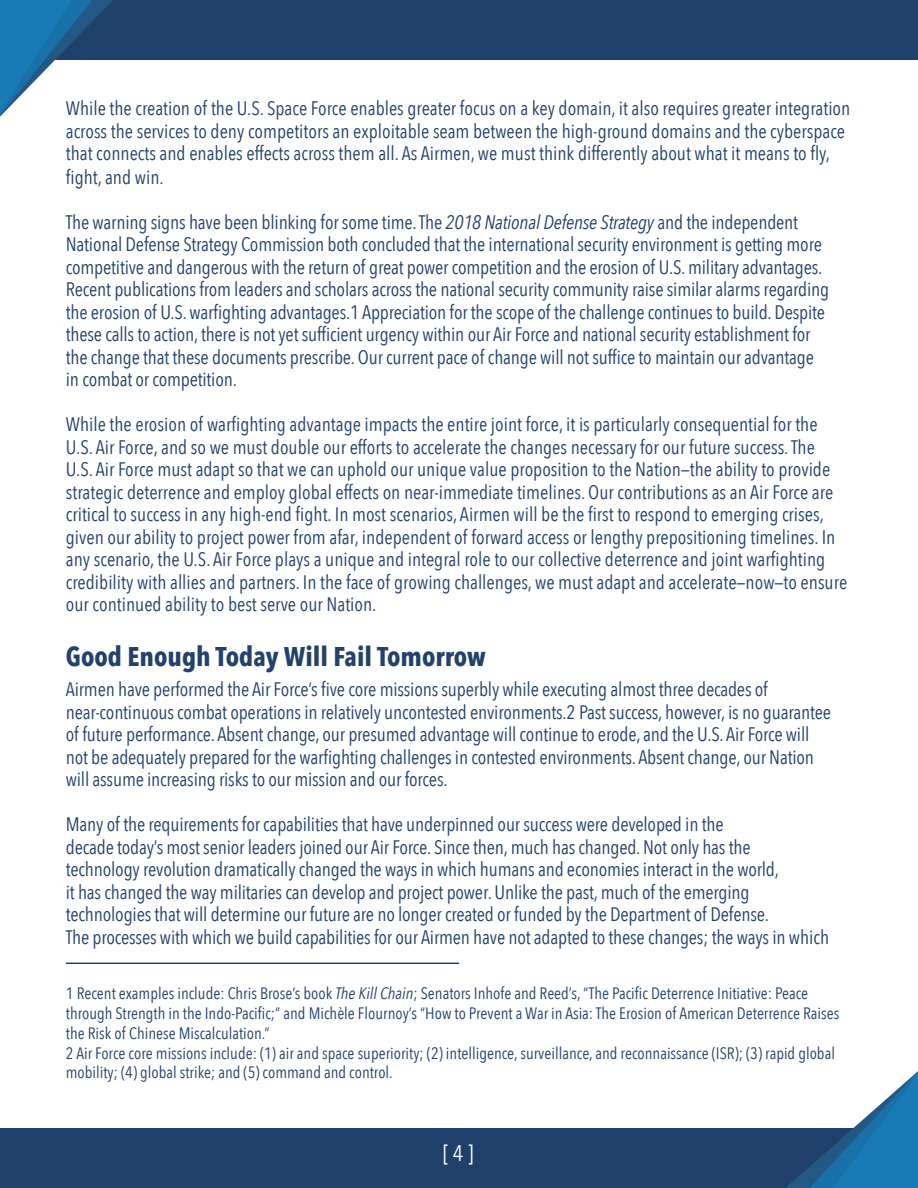
<style>
.page{position:relative;width:918px;height:1188px;background:#fff}
.page>*{position:absolute;margin:0;border:0;box-sizing:border-box;transform-origin:0 0}
.t1{font:700 27px "Avenir Next Condensed";color:#22416b}
.t2{font:22.5px "Avenir Next Condensed";color:#fff}
.t3{font:19.5px "Avenir Next Condensed";letter-spacing:-.01em;color:#22416b}
.t4{font:16.5px "Avenir Next Condensed";color:#22416b}
.s1{font-style:italic}
</style>
<div class="page">
<div style="left:0;top:1128px;width:918px;height:60px;background:#20406c"></div>
<svg style="left:786px;top:1071px;width:132px;height:117px"></svg>
<div style="left:0;top:0;width:918px;height:60px;background:#20406c"></div>
<svg style="left:0;top:0;width:113px;height:117px"></svg>
<hr style="left:66px;top:963px;width:393px;height:1px;background:#22416b">
<p class="t3" style="left:66px;top:92px;width:786px">While the creation of the U.S. Space Force enables greater focus on a key domain, it also requires greater integration</p>
<p class="t3" style="left:66px;top:115px;width:781px">across the services to deny competitors an exploitable seam between the high-ground domains and the cyberspace</p>
<p class="t3" style="left:66px;top:137px;width:766px">that connects and enables effects across them all. As Airmen, we must think differently about what it means to fly,</p>
<p class="t3" style="left:66px;top:160px;width:99px">fight, and win.</p>
<p class="t3" style="left:66px;top:205px;width:734px">The warning signs have been blinking for some time. The <span class="s1">2018 National Defense Strategy</span> and the independent</p>
<p class="t3" style="left:66px;top:228px;width:758px">National Defense Strategy Commission both concluded that the international security environment is getting more</p>
<p class="t3" style="left:66px;top:250px;width:758px">competitive and dangerous with the return of great power competition and the erosion of U.S. military advantages.</p>
<p class="t3" style="left:66px;top:273px;width:765px">Recent publications from leaders and scholars across the national security community raise similar alarms regarding</p>
<p class="t3" style="left:66px;top:295px;width:761px">the erosion of U.S. warfighting advantages.1 Appreciation for the scope of the challenge continues to build. Despite</p>
<p class="t3" style="left:66px;top:318px;width:746px">these calls to action, there is not yet sufficient urgency within our Air Force and national security establishment for</p>
<p class="t3" style="left:66px;top:340px;width:750px">the change that these documents prescribe. Our current pace of change will not suffice to maintain our advantage</p>
<p class="t3" style="left:66px;top:363px;width:173px">in combat or competition.</p>
<p class="t3" style="left:66px;top:408px;width:753px">While the erosion of warfighting advantage impacts the entire joint force, it is particularly consequential for the</p>
<p class="t3" style="left:66px;top:430px;width:751px">U.S. Air Force, and so we must double our efforts to accelerate the changes necessary for our future success. The</p>
<p class="t3" style="left:66px;top:453px;width:766px">U.S. Air Force must adapt so that we can uphold our unique value proposition to the Nation—the ability to provide</p>
<p class="t3" style="left:66px;top:475px;width:769px">strategic deterrence and employ global effects on near-immediate timelines. Our contributions as an Air Force are</p>
<p class="t3" style="left:66px;top:498px;width:760px">critical to success in any high-end fight. In most scenarios, Airmen will be the first to respond to emerging crises,</p>
<p class="t3" style="left:66px;top:520px;width:771px">given our ability to project power from afar, independent of forward access or lengthy prepositioning timelines. In</p>
<p class="t3" style="left:66px;top:543px;width:761px">any scenario, the U.S. Air Force plays a unique and integral role to our collective deterrence and joint warfighting</p>
<p class="t3" style="left:66px;top:565px;width:783px">credibility with allies and partners. In the face of growing challenges, we must adapt and accelerate—now—to ensure</p>
<p class="t3" style="left:66px;top:588px;width:312px">our continued ability to best serve our Nation.</p>
<p class="t1" style="left:66px;top:640px;width:422px">Good Enough Today Will Fail Tomorrow</p>
<p class="t3" style="left:66px;top:673px;width:704px">Airmen have performed the Air Force’s five core missions superbly while executing almost three decades of</p>
<p class="t3" style="left:66px;top:695px;width:767px">near-continuous combat operations in relatively uncontested environments.2 Past success, however, is no guarantee</p>
<p class="t3" style="left:66px;top:718px;width:745px">of future performance. Absent change, our presumed advantage will continue to erode, and the U.S. Air Force will</p>
<p class="t3" style="left:66px;top:740px;width:750px">not be adequately prepared for the warfighting challenges in contested environments. Absent change, our Nation</p>
<p class="t3" style="left:66px;top:763px;width:383px">will assume increasing risks to our mission and our forces.</p>
<p class="t3" style="left:66px;top:808px;width:659px">Many of the requirements for capabilities that have underpinned our success were developed in the</p>
<p class="t3" style="left:66px;top:830px;width:686px">decade today’s most senior leaders joined our Air Force. Since then, much has changed. Not only has the</p>
<p class="t3" style="left:66px;top:853px;width:715px">technology revolution dramatically changed the ways in which humans and economies interact in the world,</p>
<p class="t3" style="left:66px;top:875px;width:685px">it has changed the way militaries can develop and project power. Unlike the past, much of the emerging</p>
<p class="t3" style="left:66px;top:898px;width:705px">technologies that will determine our future are no longer created or funded by the Department of Defense.</p>
<p class="t3" style="left:66px;top:920px;width:765px">The processes with which we build capabilities for our Airmen have not adapted to these changes; the ways in which</p>
<p class="t4" style="left:66px;top:979px;width:744px">1 Recent examples include: Chris Brose’s book <span class="s1">The Kill Chain</span>; Senators Inhofe and Reed’s, “The Pacific Deterrence Initiative: Peace</p>
<p class="t4" style="left:66px;top:999px;width:775px">through Strength in the Indo-Pacific;” and Michèle Flournoy’s “How to Prevent a War in Asia: The Erosion of American Deterrence Raises</p>
<p class="t4" style="left:66px;top:1019px;width:205px">the Risk of Chinese Miscalculation.”</p>
<p class="t4" style="left:66px;top:1039px;width:771px">2 Air Force core missions include: (1) air and space superiority; (2) intelligence, surveillance, and reconnaissance (ISR); (3) rapid global</p>
<p class="t4" style="left:66px;top:1059px;width:328px">mobility; (4) global strike; and (5) command and control.</p>
<p class="t2" style="left:443px;top:1134px;width:32px">[ 4 ]</p>
</div>
